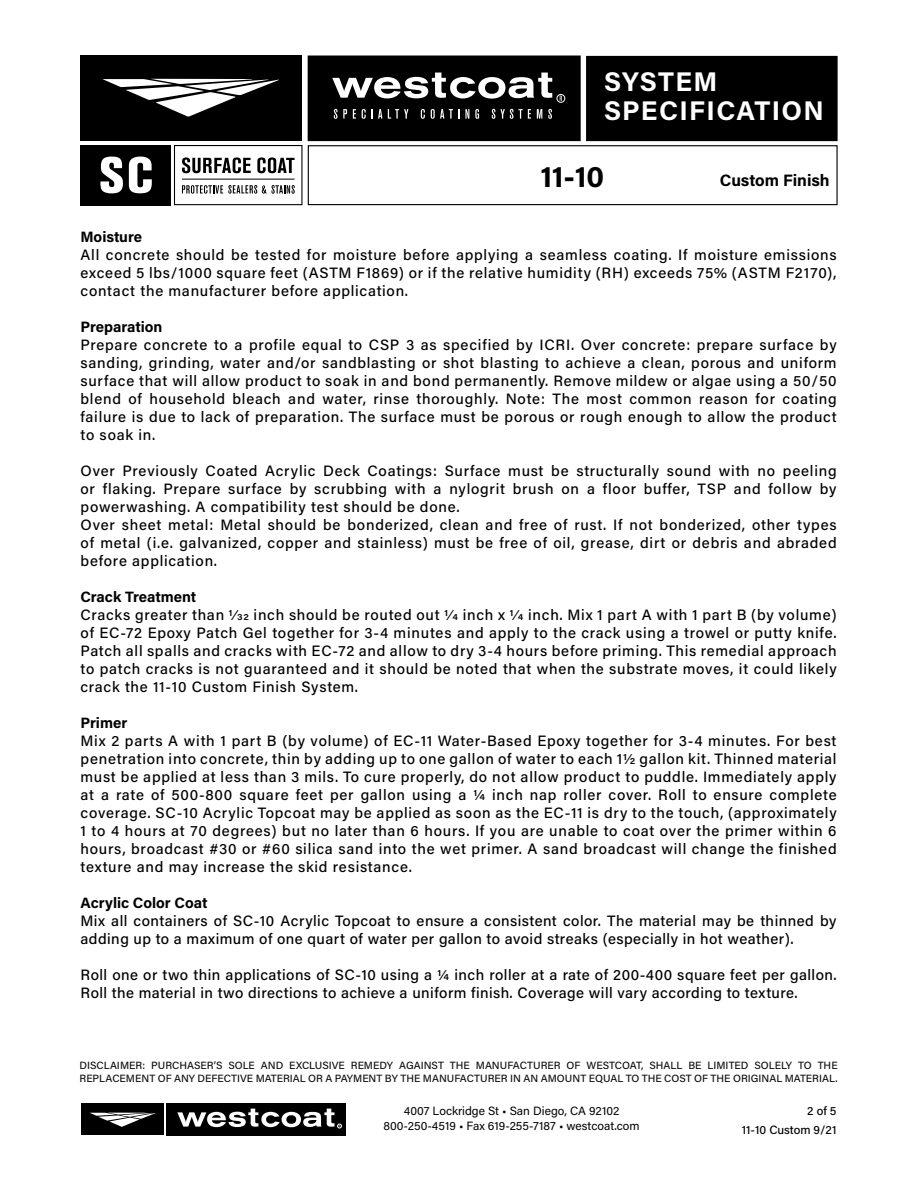
<style>
.page{position:relative;width:918px;height:1188px;background:#fff}
.page>*{position:absolute;margin:0;border:0;box-sizing:border-box;transform-origin:0 0}
.t1{font:700 30px "Acumin Pro";color:#000}
.t2{font:700 27px/28.5px "Acumin Pro";letter-spacing:.05em;color:#fff}
.t3{font:700 16.5px "Acumin Pro";letter-spacing:-.005em;color:#000}
.t4{font:500 15px/18px "Acumin Pro";letter-spacing:.045em;color:#000;text-align:justify}
.t5{font:700 15px "Acumin Pro";letter-spacing:-.005em;color:#000}
.t6{font:12px "Acumin Pro";color:#000}
.t7{font:500 12px "Acumin Pro";letter-spacing:-.005em;color:#000}
.t8{font:500 10.5px/12.6px "Acumin Pro";color:#0f0f0f}
.t9{font:3px "Myriad";color:#fff}
</style>
<div class="page">
<div style="left:588px;top:57px;width:248px;height:83px;background:#000"></div>
<div style="left:586px;top:56px;width:252px;height:85px;border:3px solid #000"></div>
<div style="left:308px;top:145px;width:530px;height:60px;border:1px solid #000"></div>
<div style="left:81px;top:56px;width:221px;height:85px;background:#000"></div>
<svg style="left:103px;top:79px;width:176px;height:38px"></svg>
<div style="left:308px;top:56px;width:273px;height:85px;background:#000"></div>
<svg style="left:334px;top:109px;width:13px;height:10px"></svg>
<svg style="left:353px;top:109px;width:3px;height:10px"></svg>
<svg style="left:362px;top:109px;width:4px;height:10px"></svg>
<svg style="left:372px;top:109px;width:10px;height:10px"></svg>
<svg style="left:388px;top:109px;width:20px;height:10px"></svg>
<svg style="left:421px;top:109px;width:4px;height:10px"></svg>
<svg style="left:431px;top:109px;width:28px;height:10px"></svg>
<svg style="left:465px;top:109px;width:4px;height:10px"></svg>
<svg style="left:475px;top:109px;width:4px;height:10px"></svg>
<svg style="left:492px;top:109px;width:39px;height:10px"></svg>
<svg style="left:537px;top:109px;width:5px;height:10px"></svg>
<svg style="left:548px;top:109px;width:4px;height:10px"></svg>
<svg style="left:332px;top:73px;width:234px;height:30px"></svg>
<div style="left:81px;top:1104px;width:83px;height:31px;background:#000"></div>
<svg style="left:90px;top:1113px;width:66px;height:14px"></svg>
<div style="left:166px;top:1104px;width:180px;height:31px;background:#000"></div>
<svg style="left:177px;top:1109px;width:165px;height:19px"></svg>
<div style="left:174px;top:145px;width:128px;height:60px;border:1px solid #000"></div>
<div style="left:81px;top:145px;width:90px;height:60px;background:#000"></div>
<svg style="left:100px;top:157px;width:23px;height:36px"></svg>
<svg style="left:129px;top:157px;width:23px;height:36px"></svg>
<svg style="left:182px;top:157px;width:69px;height:16px"></svg>
<svg style="left:257px;top:157px;width:38px;height:16px"></svg>
<hr style="left:182px;top:179px;width:113px;height:1px;background:#000">
<svg style="left:182px;top:185px;width:113px;height:9px"></svg>
<h2 class="t2" style="left:604px;top:67px;width:221px">SYSTEM<br>SPECIFICATION</h2>
<h1 class="t1" style="left:540px;top:155px;width:65px">11-10</h1>
<p class="t3" style="left:720px;top:168px;width:111px">Custom Finish</p>
<p class="t5" style="left:81px;top:226px;width:63px">Moisture</p>
<p class="t4" style="left:81px;top:245px;width:758px">All concrete should be tested for moisture before applying a seamless coating. If moisture emissions exceed 5 lbs/1000 square feet (ASTM F1869) or if the relative humidity (RH) exceeds 75% (ASTM F2170), contact the manufacturer before application.</p>
<p class="t5" style="left:81px;top:316px;width:83px">Preparation</p>
<p class="t4" style="left:81px;top:335px;width:758px">Prepare concrete to a profile equal to CSP 3 as specified by ICRI. Over concrete: prepare surface by sanding, grinding, water and/or sandblasting or shot blasting to achieve a clean, porous and uniform surface that will allow product to soak in and bond permanently. Remove mildew or algae using a 50/50 blend of household bleach and water, rinse thoroughly. Note: The most common reason for coating failure is due to lack of preparation. The surface must be porous or rough enough to allow the product to soak in.</p>
<p class="t4" style="left:81px;top:461px;width:758px;text-align:left">Over Previously Coated Acrylic Deck Coatings: Surface must be structurally sound with no peeling or flaking. Prepare surface by scrubbing with a nylogrit brush on a floor buffer, TSP and follow by powerwashing. A compatibility test should be done.<br>Over sheet metal: Metal should be bonderized, clean and free of rust. If not bonderized, other types of metal (i.e. galvanized, copper and stainless) must be free of oil, grease, dirt or debris and abraded before application.</p>
<p class="t5" style="left:81px;top:586px;width:117px">Crack Treatment</p>
<p class="t4" style="left:81px;top:605px;width:758px">Cracks greater than 1/32 inch should be routed out 1/4 inch x 1/4 inch. Mix 1 part A with 1 part B (by volume) of EC-72 Epoxy Patch Gel together for 3-4 minutes and apply to the crack using a trowel or putty knife.<br>Patch all spalls and cracks with EC-72 and allow to dry 3-4 hours before priming. This remedial approach to patch cracks is not guaranteed and it should be noted that when the substrate moves, it could likely crack the 11-10 Custom Finish System.</p>
<p class="t5" style="left:81px;top:712px;width:48px">Primer</p>
<p class="t4" style="left:81px;top:731px;width:758px">Mix 2 parts A with 1 part B (by volume) of EC-11 Water-Based Epoxy together for 3-4 minutes. For best penetration into concrete, thin by adding up to one gallon of water to each 1½ gallon kit. Thinned material must be applied at less than 3 mils. To cure properly, do not allow product to puddle. Immediately apply at a rate of 500-800 square feet per gallon using a ¼ inch nap roller cover. Roll to ensure complete coverage. SC-10 Acrylic Topcoat may be applied as soon as the EC-11 is dry to the touch, (approximately 1 to 4 hours at 70 degrees) but no later than 6 hours. If you are unable to coat over the primer within 6 hours, broadcast #30 or #60 silica sand into the wet primer. A sand broadcast will change the finished texture and may increase the skid resistance.</p>
<p class="t5" style="left:81px;top:892px;width:128px">Acrylic Color Coat</p>
<p class="t4" style="left:81px;top:911px;width:758px">Mix all containers of SC-10 Acrylic Topcoat to ensure a consistent color. The material may be thinned by adding up to a maximum of one quart of water per gallon to avoid streaks (especially in hot weather).</p>
<p class="t4" style="left:81px;top:965px;width:758px">Roll one or two thin applications of SC-10 using a ¼ inch roller at a rate of 200-400 square feet per gallon.<br>Roll the material in two directions to achieve a uniform finish. Coverage will vary according to texture.</p>
<p class="t8" style="left:80px;top:1059px;width:760px">DISCLAIMER: PURCHASER’S SOLE AND EXCLUSIVE REMEDY AGAINST THE MANUFACTURER OF WESTCOAT, SHALL BE LIMITED SOLELY TO THE<br>REPLACEMENT OF ANY DEFECTIVE MATERIAL OR A PAYMENT BY THE MANUFACTURER IN AN AMOUNT EQUAL TO THE COST OF THE ORIGINAL MATERIAL.</p>
<p class="t6" style="left:404px;top:1103px;width:217px">4007 Lockridge St • San Diego, CA 92102</p>
<p class="t7" style="left:807px;top:1103px;width:31px">2 of 5</p>
<p class="t6" style="left:384px;top:1117px;width:258px">800-250-4519 • Fax 619-255-7187 • westcoat.com</p>
<p class="t9" style="left:339px;top:1125px;width:3px">R</p>
<p class="t7" style="left:742px;top:1122px;width:96px">11-10 Custom 9/21</p>
</div>
